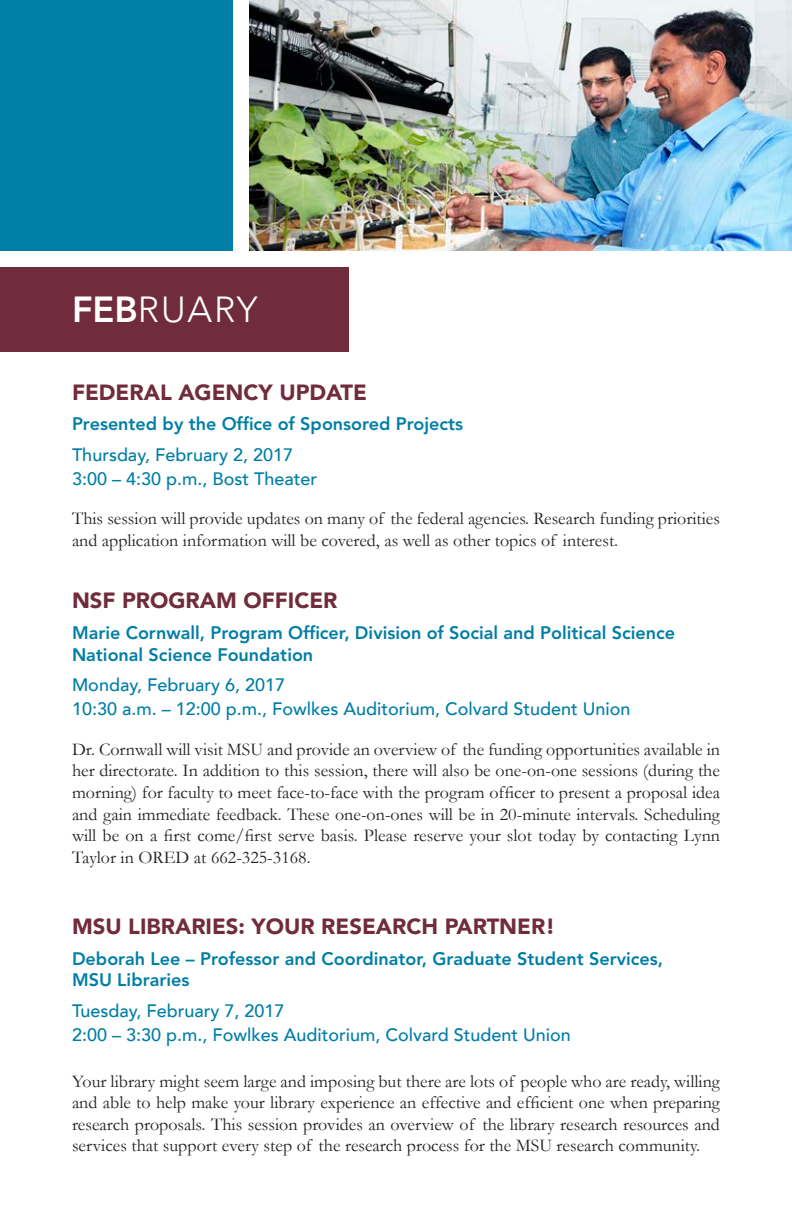
<style>
.page{position:relative;width:792px;height:1224px;background:#fff}
.page>*{position:absolute;margin:0;border:0;box-sizing:border-box;transform-origin:0 0}
.t1{font:300 36px "Avenir LT Std";letter-spacing:.05em;color:#fff}
.t2{font:900 22px "Avenir LT";color:#702c3d}
.t3{font:18px/21.6px "Garamond";color:#231f20;text-align:justify}
.t4{font:800 18px "Avenir LT Std";color:#007ea5}
.t5{font:500 18px "Avenir LT";color:#007ea5}
.s1{font-weight:800}
</style>
<div class="page">
<img style="left:250px;top:0;width:542px;height:250px">
<div style="left:0;top:268px;width:348px;height:84px;background:#702c3d"></div>
<div style="left:0;top:0;width:232px;height:250px;background:#007ea5"></div>
<p class="t1" style="left:72px;top:288px;width:187px"><span class="s1">FEB</span>RUARY</p>
<p class="t2" style="left:72px;top:379px;width:297px">FEDERAL AGENCY UPDATE</p>
<p class="t4" style="left:72px;top:413px;width:393px">Presented by the Office of Sponsored Projects</p>
<p class="t5" style="left:72px;top:444px;width:223px">Thursday, February 2, 2017</p>
<p class="t5" style="left:72px;top:468px;width:247px">3:00 – 4:30 p.m., Bost Theater</p>
<p class="t3" style="left:72px;top:508px;width:649px">This session will provide updates on many of the federal agencies. Research funding priorities and application information will be covered, as well as other topics of interest.</p>
<p class="t2" style="left:72px;top:587px;width:267px">NSF PROGRAM OFFICER</p>
<p class="t4" style="left:72px;top:622px;width:605px">Marie Cornwall, Program Officer, Division of Social and Political Science</p>
<p class="t4" style="left:72px;top:644px;width:243px">National Science Foundation</p>
<p class="t5" style="left:72px;top:675px;width:215px">Monday, February 6, 2017</p>
<p class="t5" style="left:72px;top:699px;width:560px">10:30 a.m. – 12:00 p.m., Fowlkes Auditorium, Colvard Student Union</p>
<p class="t3" style="left:72px;top:738px;width:650px">Dr. Cornwall will visit MSU and provide an overview of the funding opportunities available in her directorate. In addition to this session, there will also be one-on-one sessions (during the morning) for faculty to meet face-to-face with the program officer to present a proposal idea and gain immediate feedback. These one-on-ones will be in 20-minute intervals. Scheduling will be on a first come/first serve basis. Please reserve your slot today by contacting Lynn Taylor in ORED at 662-325-3168.</p>
<p class="t2" style="left:72px;top:913px;width:485px">MSU LIBRARIES: YOUR RESEARCH PARTNER!</p>
<p class="t4" style="left:72px;top:948px;width:593px">Deborah Lee – Professor and Coordinator, Graduate Student Services,</p>
<p class="t4" style="left:72px;top:970px;width:119px">MSU Libraries</p>
<p class="t5" style="left:72px;top:1000px;width:214px">Tuesday, February 7, 2017</p>
<p class="t5" style="left:72px;top:1024px;width:500px">2:00 – 3:30 p.m., Fowlkes Auditorium, Colvard Student Union</p>
<p class="t3" style="left:72px;top:1070px;width:649px">Your library might seem large and imposing but there are lots of people who are ready, willing and able to help make your library experience an effective and efficient one when preparing research proposals. This session provides an overview of the library research resources and services that support every step of the research process for the MSU research community.</p>
</div>
